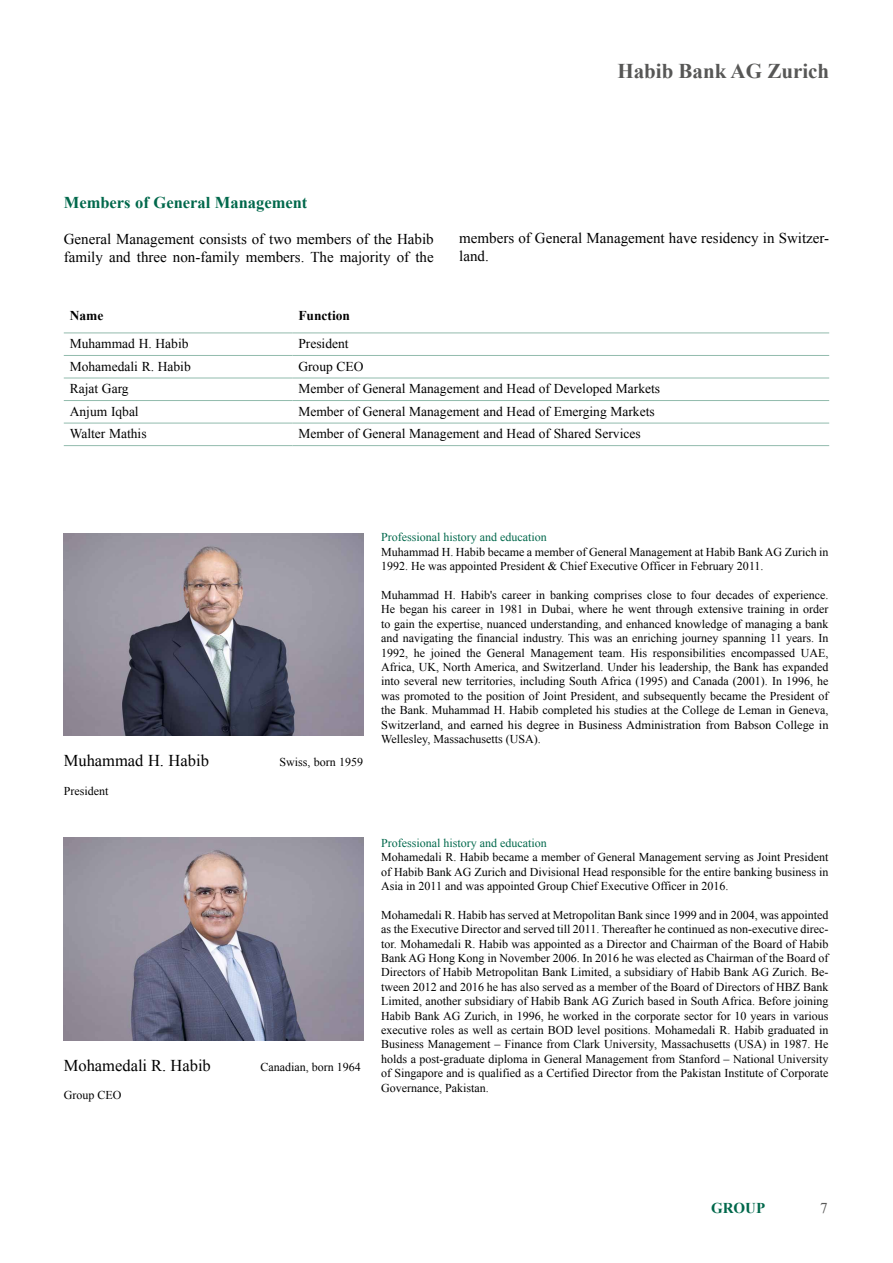
<style>
.page{position:relative;width:893px;height:1263px;background:#fff}
.page>*{position:absolute;margin:0;border:0;box-sizing:border-box;transform-origin:0 0}
.t1{font:700 21px "Times New Roman";color:#575756}
.t2{font:16.5px "Times New Roman";color:#000}
.t3{font:700 16.5px "Times New Roman";color:#00684b}
.t4{font:15px/18px "Times New Roman";color:#000}
.t5{font:700 15px "Times New Roman";color:#00684b}
.t6{font:15px "Times New Roman";color:#575756}
.t7{font:13.5px "Times New Roman";color:#000}
.t8{font:700 13.5px "Times New Roman";color:#000}
.t9{font:12px/14.4px "Times New Roman";color:#000;text-align:justify}
.t10{font:12px "Times New Roman";color:#00684b}
</style>
<div class="page">
<hr style="left:64px;top:333px;width:228px;height:1px;background:#92bbad">
<hr style="left:292px;top:333px;width:537px;height:1px;background:#92bbad">
<hr style="left:64px;top:355px;width:228px;height:1px;background:#92bbad">
<hr style="left:292px;top:355px;width:537px;height:1px;background:#92bbad">
<hr style="left:64px;top:378px;width:228px;height:1px;background:#92bbad">
<hr style="left:292px;top:378px;width:537px;height:1px;background:#92bbad">
<hr style="left:64px;top:400px;width:228px;height:1px;background:#92bbad">
<hr style="left:292px;top:400px;width:537px;height:1px;background:#92bbad">
<hr style="left:64px;top:423px;width:228px;height:1px;background:#92bbad">
<hr style="left:292px;top:423px;width:537px;height:1px;background:#92bbad">
<hr style="left:64px;top:445px;width:228px;height:1px;background:#92bbad">
<hr style="left:292px;top:445px;width:537px;height:1px;background:#92bbad">
<img style="left:64px;top:533px;width:300px;height:203px">
<img style="left:64px;top:838px;width:300px;height:202px">
<h1 class="t1" style="left:617px;top:56px;width:213px">Habib Bank AG Zurich</h1>
<h2 class="t3" style="left:64px;top:191px;width:245px">Members of General Management</h2>
<p class="t4" style="left:64px;top:229px;width:371px">General Management consists of two members of the Habib family and three non-family members. The majority of the</p>
<p class="t4" style="left:459px;top:229px;width:371px">members of General Management have residency in Switzer&shy;land.</p>
<p class="t8" style="left:70px;top:307px;width:35px">Name</p>
<p class="t8" style="left:298px;top:307px;width:53px">Function</p>
<p class="t7" style="left:70px;top:335px;width:120px">Muhammad H. Habib</p>
<p class="t7" style="left:298px;top:335px;width:52px">President</p>
<p class="t7" style="left:70px;top:357px;width:123px">Mohamedali R. Habib</p>
<p class="t7" style="left:298px;top:357px;width:67px">Group CEO</p>
<p class="t7" style="left:70px;top:380px;width:60px">Rajat Garg</p>
<p class="t7" style="left:298px;top:380px;width:363px">Member of General Management and Head of Developed Markets</p>
<p class="t7" style="left:70px;top:402px;width:70px">Anjum Iqbal</p>
<p class="t7" style="left:298px;top:402px;width:358px">Member of General Management and Head of Emerging Markets</p>
<p class="t7" style="left:70px;top:425px;width:78px">Walter Mathis</p>
<p class="t7" style="left:298px;top:425px;width:344px">Member of General Management and Head of Shared Services</p>
<h2 class="t2" style="left:64px;top:749px;width:147px">Muhammad H. Habib</h2>
<p class="t9" style="left:279px;top:755px;width:85px">Swiss, born 1959</p>
<p class="t9" style="left:64px;top:783px;width:46px">President</p>
<h2 class="t2" style="left:64px;top:1054px;width:149px">Mohamedali R. Habib</h2>
<p class="t9" style="left:260px;top:1059px;width:102px">Canadian, born 1964</p>
<p class="t9" style="left:64px;top:1088px;width:59px">Group CEO</p>
<p class="t10" style="left:381px;top:529px;width:167px">Professional history and education</p>
<p class="t9" style="left:381px;top:544px;width:449px">Muhammad H. Habib became a member of General Management at Habib Bank AG Zurich in<br>1992. He was appointed President &amp; Chief Executive Officer in February 2011.</p>
<p class="t9" style="left:381px;top:587px;width:449px">Muhammad H. Habib's career in banking comprises close to four decades of experience.<br>He began his career in 1981 in Dubai, where he went through extensive training in order to gain the expertise, nuanced understanding, and enhanced knowledge of managing a bank and navigating the financial industry. This was an enriching journey spanning 11 years. In 1992, he joined the General Management team. His responsibilities encompassed UAE, Africa, UK, North America, and Switzerland. Under his leadership, the Bank has expanded into several new territories, including South Africa (1995) and Canada (2001). In 1996, he was promoted to the position of Joint President, and subsequently became the President of the Bank. Muhammad H. Habib completed his studies at the College de Leman in Geneva, Switzerland, and earned his degree in Business Administration from Babson College in Wellesley, Massachusetts (USA).</p>
<p class="t10" style="left:381px;top:835px;width:167px">Professional history and education</p>
<p class="t9" style="left:381px;top:850px;width:449px">Mohamedali R. Habib became a member of General Management serving as Joint President of Habib Bank AG Zurich and Divisional Head responsible for the entire banking business in Asia in 2011 and was appointed Group Chief Executive Officer in 2016.</p>
<p class="t9" style="left:381px;top:907px;width:449px">Mohamedali R. Habib has served at Metropolitan Bank since 1999 and in 2004, was appointed as the Executive Director and served till 2011. Thereafter he continued as non-executive direc&shy;tor. Mohamedali R. Habib was appointed as a Director and Chairman of the Board of Habib Bank AG Hong Kong in November 2006. In 2016 he was elected as Chairman of the Board of Directors of Habib Metropolitan Bank Limited, a subsidiary of Habib Bank AG Zurich. Be&shy;tween 2012 and 2016 he has also served as a member of the Board of Directors of HBZ Bank Limited, another subsidiary of Habib Bank AG Zurich based in South Africa. Before joining Habib Bank AG Zurich, in 1996, he worked in the corporate sector for 10 years in various executive roles as well as certain BOD level positions. Mohamedali R. Habib graduated in Business Management – Finance from Clark University, Massachusetts (USA) in 1987. He holds a post-graduate diploma in General Management from Stanford – National University of Singapore and is qualified as a Certified Director from the Pakistan Institute of Corporate Governance, Pakistan.</p>
<p class="t5" style="left:711px;top:1198px;width:56px">GROUP</p>
<p class="t6" style="left:820px;top:1198px;width:9px">7</p>
</div>
